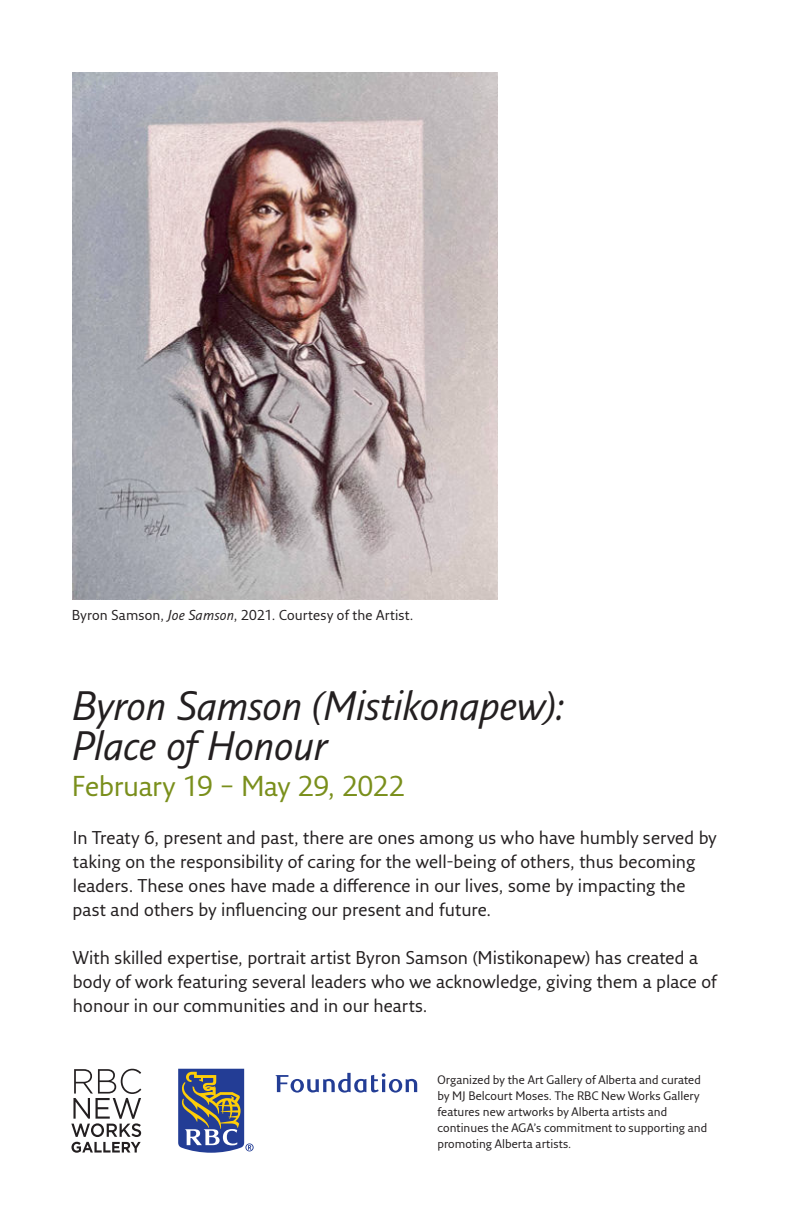
<style>
.page{position:relative;width:792px;height:1224px;background:#fff}
.page>*{position:absolute;margin:0;border:0;box-sizing:border-box;transform-origin:0 0}
.t1{font:italic 40px/40px "Fresco Sans Pro";letter-spacing:-.015em;color:#231f20}
.t2{font:28px "Fresco Sans Pro";letter-spacing:-.02em;color:#7a8f1c}
.t3{font:18px/24px "Fresco Sans Pro";color:#231f20}
.t4{font:14px "Fresco Sans Pro";letter-spacing:.01em;color:#231f20}
.t5{font:12px/16px "Fresco Sans Pro";letter-spacing:.005em;color:#231f20}
.s1{font-style:italic}
</style>
<div class="page">
<img style="left:72px;top:72px;width:426px;height:528px">
<svg style="left:178px;top:1069px;width:76px;height:84px"></svg>
<svg style="left:275px;top:1073px;width:142px;height:20px"></svg>
<svg style="left:71px;top:1069px;width:70px;height:84px"></svg>
<p class="t4" style="left:72px;top:609px;width:343px">Byron Samson, <span class="s1">Joe Samson</span>, 2021. Courtesy of the Artist.</p>
<h1 class="t1" style="left:72px;top:689px;width:494px">Byron Samson (Mistikonapew):<br>Place of Honour</h1>
<h2 class="t2" style="left:72px;top:773px;width:335px">February 19 – May 29, 2022</h2>
<p class="t3" style="left:73px;top:827px;width:646px">In Treaty 6, present and past, there are ones among us who have humbly served by taking on the responsibility of caring for the well-being of others, thus becoming leaders. These ones have made a difference in our lives, some by impacting the past and others by influencing our present and future.</p>
<p class="t3" style="left:73px;top:947px;width:645px">With skilled expertise, portrait artist Byron Samson (Mistikonapew) has created a body of work featuring several leaders who we acknowledge, giving them a place of honour in our communities and in our hearts.</p>
<p class="t5" style="left:437px;top:1072px;width:271px">Organized by the Art Gallery of Alberta and curated by MJ Belcourt Moses. The RBC New Works Gallery features new artworks by Alberta artists and continues the AGA’s commitment to supporting and promoting Alberta artists.</p>
</div>
